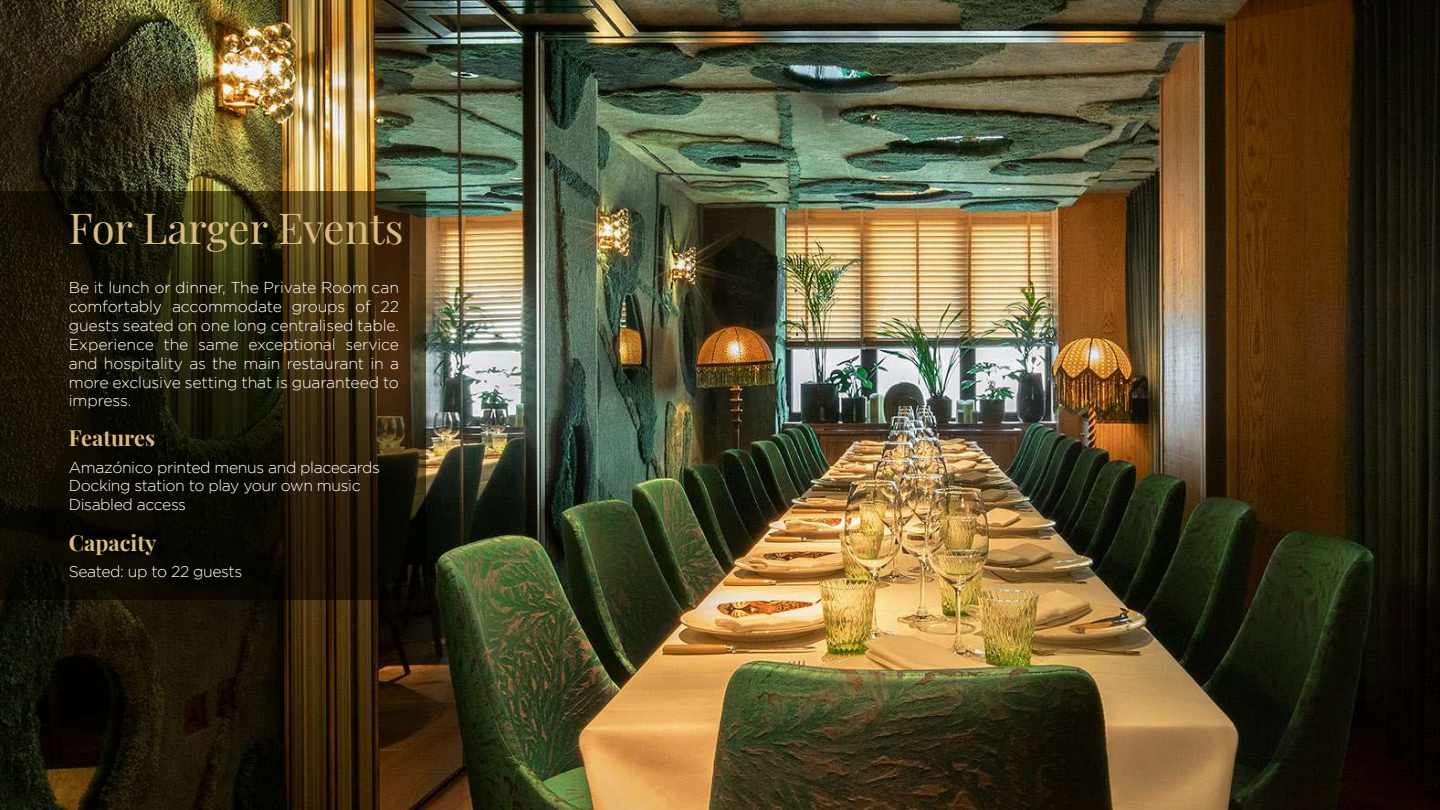
<style>
.page{position:relative;width:1440px;height:810px;background:#fff}
.page>*{position:absolute;margin:0;border:0;box-sizing:border-box;transform-origin:0 0}
.t1{font:41.92px "Playfair Display";color:#d8bb80}
.t2{font:700 21.75px "Playfair Display";color:#d8bb80}
.t3{font:300 15.75px/18.9px "Gotham";letter-spacing:-.025em;color:#fff}
</style>
<div class="page">
<img style="left:0;top:0;width:1440px;height:810px">
<svg style="left:0;top:192px;width:425px;height:408px;background:#1f1908"></svg>
<h1 class="t1" style="left:69px;top:195px;width:336px">For Larger Events</h1>
<p class="t3" style="left:69px;top:278px;width:332px;text-align:justify">Be it lunch or dinner, The Private Room can comfortably accommodate groups of 22 guests seated on one long centralised table.<br>Experience the same exceptional service and hospitality as the main restaurant in a more exclusive setting that is guaranteed to impress.</p>
<h2 class="t2" style="left:69px;top:421px;width:88px">Features</h2>
<p class="t3" style="left:69px;top:457px;width:313px">Amazónico printed menus and placecards<br>Docking station to play your own music<br>Disabled access</p>
<h2 class="t2" style="left:69px;top:526px;width:89px">Capacity</h2>
<p class="t3" style="left:69px;top:562px;width:175px">Seated: up to 22 guests</p>
</div>
